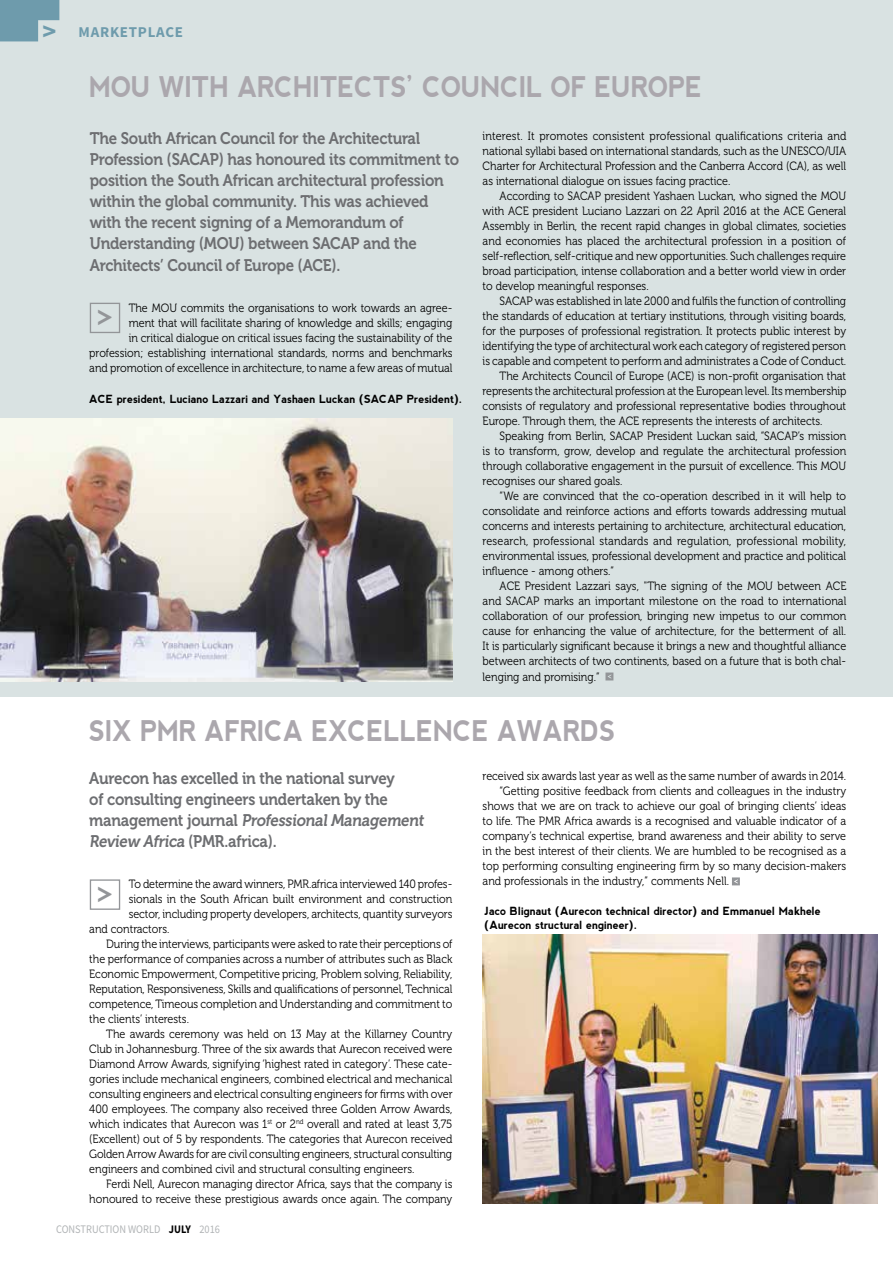
<style>
.page{position:relative;width:893px;height:1263px;background:#fff}
.page>*{position:absolute;margin:0;border:0;box-sizing:border-box;transform-origin:0 0}
.t1{font:700 28.95px "nevis";color:#939598}
.t2{font:700 28.5px "nevis";letter-spacing:-.01em;color:#aba7ad;scale:.88 1}
.t3{font:16.8px/21.1px "Museo 700";letter-spacing:-.015em;color:#6d6e71;scale:.9 1}
.t4{font:700 15px "Source Sans Pro";letter-spacing:.05em;color:#6e9bac}
.t5{font:12px/15px "Museo 300";color:#000;text-align:justify;scale:.9 1}
.t6{font:12px "Museo 300";letter-spacing:.02em;color:#000;scale:.9 1}
.t7{font:11.55px "Source Sans Pro";color:#b1b4b6;scale:.9 1}
.t8{font:700 11.25px/13.5px "nevis";color:#000;scale:.95 1}
.s1{font-size:26.25px}
.s2{font-weight:700;color:#000}
</style>
<div class="page">
<div style="left:0;top:0;width:892px;height:697px;background:#d9e2e2"></div>
<svg style="left:0;top:0;width:59px;height:41px"></svg>
<img style="left:0;top:418px;width:453px;height:263px">
<svg style="left:605px;top:672px;width:8px;height:8px"></svg>
<div style="left:90px;top:303px;width:30px;height:30px;border:1px solid #939598"></div>
<svg style="left:732px;top:877px;width:8px;height:8px"></svg>
<img style="left:483px;top:935px;width:395px;height:268px">
<div style="left:90px;top:879px;width:30px;height:31px;border:1px solid #939598"></div>
<p class="t4" style="left:42px;top:22px;width:142px"><span class="s1">&gt;</span> MARKETPLACE</p>
<h2 class="t2" style="left:89px;top:71px;width:698px">MOU WITH ARCHITECTS’ COUNCIL OF EUROPE</h2>
<p class="t3" style="left:90px;top:128px;width:412px">The South African Council for the Architectural Profession (SACAP) has honoured its commitment to position the South African architectural profession within the global community. This was achieved with the recent signing of a Memorandum of Understanding (MOU) between SACAP and the Architects’ Council of Europe (ACE).</p>
<p class="t5" style="left:483px;top:129px;width:406px">interest. It promotes consistent professional qualifications criteria and national syllabi based on international standards, such as the UNESCO/UIA Charter for Architectural Profession and the Canberra Accord (CA), as well as international dialogue on issues facing practice.</p>
<p class="t5" style="left:483px;top:189px;width:405px;text-indent:17px">According to SACAP president Yashaen Luckan, who signed the MOU with ACE president Luciano Lazzari on 22 April 2016 at the ACE General Assembly in Berlin, the recent rapid changes in global climates, societies and economies has placed the architectural profession in a position of self-reflection, self-critique and new opportunities. Such challenges require broad participation, intense collaboration and a better world view in order to develop meaningful responses.</p>
<p class="t5" style="left:500px;top:294px;width:387px">SACAP was established in late 2000 and fulfils the function of controlling</p>
<p class="t5" style="left:483px;top:309px;width:405px">the standards of education at tertiary institutions, through visiting boards,</p>
<p class="t5" style="left:483px;top:324px;width:405px">for the purposes of professional registration. It protects public interest by</p>
<p class="t5" style="left:483px;top:339px;width:405px">identifying the type of architectural work each category of registered person</p>
<p class="t5" style="left:483px;top:354px;width:406px">is capable and competent to perform and administrates a Code of Conduct.</p>
<p class="t5" style="left:500px;top:369px;width:387px">The Architects Council of Europe (ACE) is non-profit organisation that</p>
<p class="t5" style="left:483px;top:384px;width:406px">represents the architectural profession at the European level. Its membership</p>
<p class="t5" style="left:483px;top:399px;width:405px">consists of regulatory and professional representative bodies throughout</p>
<p class="t5" style="left:483px;top:414px;width:379px">Europe. Through them, the ACE represents the interests of architects.</p>
<p class="t5" style="left:500px;top:429px;width:387px">Speaking from Berlin, SACAP President Luckan said, “SACAP’s mission</p>
<p class="t5" style="left:483px;top:444px;width:405px">is to transform, grow, develop and regulate the architectural profession</p>
<p class="t5" style="left:483px;top:459px;width:405px">through collaborative engagement in the pursuit of excellence. This MOU</p>
<p class="t5" style="left:483px;top:474px;width:157px">recognises our shared goals.</p>
<p class="t5" style="left:500px;top:489px;width:386px">“We are convinced that the co-operation described in it will help to</p>
<p class="t5" style="left:483px;top:504px;width:405px">consolidate and reinforce actions and efforts towards addressing mutual</p>
<p class="t5" style="left:483px;top:519px;width:405px">concerns and interests pertaining to architecture, architectural education,</p>
<p class="t6" style="left:483px;top:535px;width:406px">research, professional standards and regulation, professional mobility,</p>
<p class="t5" style="left:483px;top:549px;width:405px">environmental issues, professional development and practice and political</p>
<p class="t5" style="left:483px;top:564px;width:148px">influence - among others.”</p>
<p class="t5" style="left:500px;top:579px;width:387px">ACE President Lazzari says, "The signing of the MOU between ACE</p>
<p class="t5" style="left:483px;top:594px;width:406px">and SACAP marks an important milestone on the road to international</p>
<p class="t5" style="left:483px;top:609px;width:406px">collaboration of our profession, bringing new impetus to our common</p>
<p class="t5" style="left:483px;top:624px;width:405px">cause for enhancing the value of architecture, for the betterment of all.</p>
<p class="t5" style="left:483px;top:639px;width:405px">It is particularly significant because it brings a new and thoughtful alliance</p>
<p class="t5" style="left:483px;top:654px;width:405px">between architects of two continents, based on a future that is both chal-</p>
<p class="t5" style="left:483px;top:669px;width:131px">lenging and promising.”</p>
<p class="t5" style="left:89px;top:300px;width:405px;text-align:right">The MOU commits the organisations to work towards an agree-<br>ment that will facilitate sharing of knowledge and skills; engaging<br>in critical dialogue on critical issues facing the sustainability of the profession; establishing international standards, norms and benchmarks and promotion of excellence in architecture, to name a few areas of mutual</p>
<h1 class="t1" style="left:97px;top:302px;width:18px">&gt;</h1>
<p class="t8" style="left:89px;top:392px;width:394px">ACE president, Luciano Lazzari and Yashaen Luckan (SACAP President).</p>
<h2 class="t2" style="left:89px;top:715px;width:600px">SIX PMR AFRICA EXCELLENCE AWARDS</h2>
<h3 class="t3" style="left:89px;top:768px;width:376px">Aurecon has excelled in the national survey<br>of consulting engineers undertaken by the<br>m a n a g e m e n t j o u r n a l ProfessionalManagement Review Africa (PMR.africa).</h3>
<h1 class="t1" style="left:97px;top:878px;width:18px">&gt;</h1>
<p class="t8" style="left:485px;top:904px;width:356px">Jaco Blignaut (Aurecon technical director) and Emmanuel Makhele (Aurecon structural engineer).</p>
<p class="t5" style="left:483px;top:769px;width:405px">received six awards last year as well as the same number of awards in 2014.</p>
<p class="t5" style="left:500px;top:784px;width:387px">“Getting positive feedback from clients and colleagues in the industry</p>
<p class="t5" style="left:483px;top:799px;width:405px">shows that we are on track to achieve our goal of bringing clients’ ideas</p>
<p class="t5" style="left:483px;top:814px;width:405px">to life. The PMR Africa awards is a recognised and valuable indicator of a</p>
<p class="t5" style="left:483px;top:829px;width:405px">company’s technical expertise, brand awareness and their ability to serve</p>
<p class="t5" style="left:483px;top:844px;width:405px">in the best interest of their clients. We are humbled to be recognised as a</p>
<p class="t5" style="left:483px;top:859px;width:405px">top performing consulting engineering firm by so many decision-makers</p>
<p class="t5" style="left:483px;top:874px;width:275px">and professionals in the industry,” comments Nell.</p>
<p class="t5" style="left:129px;top:877px;width:361px">To determine the award winners, PMR.africa interviewed 140 profes-</p>
<p class="t5" style="left:129px;top:892px;width:361px">sionals in the South African built environment and construction</p>
<p class="t5" style="left:129px;top:907px;width:361px">sector, including property developers, architects, quantity surveyors</p>
<p class="t5" style="left:89px;top:922px;width:91px">and contractors.</p>
<p class="t5" style="left:106px;top:937px;width:386px">During the interviews, participants were asked to rate their perceptions of</p>
<p class="t5" style="left:89px;top:952px;width:405px">the performance of companies across a number of attributes such as Black</p>
<p class="t5" style="left:89px;top:967px;width:405px">Economic Empowerment, Competitive pricing, Problem solving, Reliability,</p>
<p class="t5" style="left:89px;top:982px;width:405px">Reputation, Responsiveness, Skills and qualifications of personnel, Technical</p>
<p class="t5" style="left:89px;top:997px;width:405px">competence, Timeous completion and Understanding and commitment to</p>
<p class="t5" style="left:89px;top:1012px;width:112px">the clients’ interests.</p>
<p class="t5" style="left:106px;top:1027px;width:386px">The awards ceremony was held on 13 May at the Killarney Country</p>
<p class="t5" style="left:89px;top:1042px;width:405px">Club in Johannesburg. Three of the six awards that Aurecon received were</p>
<p class="t5" style="left:89px;top:1057px;width:405px">Diamond Arrow Awards, signifying ‘highest rated in category’. These cate-</p>
<p class="t5" style="left:89px;top:1072px;width:405px">gories include mechanical engineers, combined electrical and mechanical</p>
<p class="t5" style="left:89px;top:1087px;width:405px">consulting engineers and electrical consulting engineers for firms with over</p>
<p class="t5" style="left:89px;top:1102px;width:405px">400 employees. The company also received three Golden Arrow Awards,</p>
<p class="t5" style="left:89px;top:1117px;width:405px">which indicates that Aurecon was 1<sup>st</sup> or 2<sup>nd</sup> overall and rated at least 3,75</p>
<p class="t5" style="left:89px;top:1132px;width:405px">(Excellent) out of 5 by respondents. The categories that Aurecon received</p>
<p class="t5" style="left:89px;top:1147px;width:405px">Golden Arrow Awards for are civil consulting engineers, structural consulting</p>
<p class="t5" style="left:89px;top:1162px;width:363px">engineers and combined civil and structural consulting engineers.</p>
<p class="t5" style="left:106px;top:1177px;width:386px">Ferdi Nell, Aurecon managing director Africa, says that the company is</p>
<p class="t5" style="left:89px;top:1192px;width:405px">honoured to receive these prestigious awards once again. The company</p>
<p class="t7" style="left:56px;top:1222px;width:184px">CONSTRUCTION WORLD <span class="s2">JULY</span> 2016</p>
</div>
